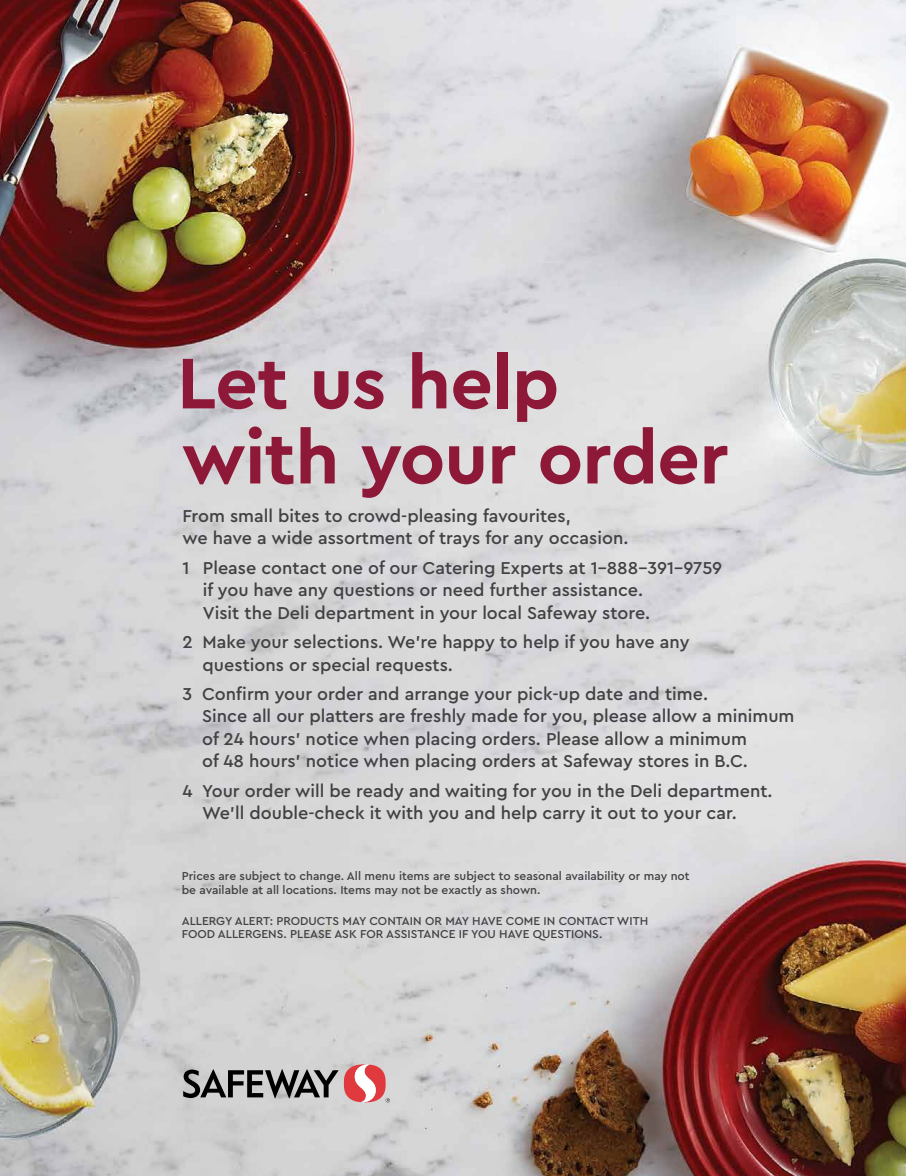
<style>
.page{position:relative;width:906px;height:1176px;background:#fff}
.page>*{position:absolute;margin:0;border:0;box-sizing:border-box;transform-origin:0 0}
.t1{font:700 75px/75px "Cera Pro";letter-spacing:-.01em;color:#8e1838}
.t2{font:500 18px/22.5px "Cera Pro";color:#414042}
.t3{font:500 12px/13.5px "Cera Pro";color:#414042}
</style>
<div class="page">
<img style="left:0;top:0;width:905px;height:1175px">
<svg style="left:183px;top:1068px;width:155px;height:29px;background:#7b7b7b"></svg>
<svg style="left:344px;top:1064px;width:46px;height:37px"></svg>
<h1 class="t1" style="left:177px;top:342px;width:552px">Let us help with your order</h1>
<p class="t2" style="left:182px;top:503px;width:447px">From small bites to crowd-pleasing favourites,<br>we have a wide assortment of trays for any occasion.</p>
<p class="t2" style="left:203px;top:555px;width:520px;text-indent:-21px">1 Please contact one of our Catering Experts at 1-888-391-9759 if you have any questions or need further assistance.<br>Visit the Deli department in your local Safeway store.</p>
<p class="t2" style="left:202px;top:629px;width:488px;text-indent:-20px">2 Make your selections. We’re happy to help if you have any questions or special requests.</p>
<p class="t2" style="left:202px;top:681px;width:593px;text-indent:-20px">3 Confirm your order and arrange your pick-up date and time.<br>Since all our platters are freshly made for you, please allow a minimum of 24 hours’ notice when placing orders. Please allow a minimum<br>of 48 hours’ notice when placing orders at Safeway stores in B.C.</p>
<p class="t2" style="left:202px;top:778px;width:571px;text-indent:-20px">4 Your order will be ready and waiting for you in the Deli department.<br>We’ll double-check it with you and help carry it out to your car.</p>
<p class="t3" style="left:182px;top:868px;width:509px">Prices are subject to change. All menu items are subject to seasonal availability or may not be available at all locations. Items may not be exactly as shown.</p>
<p class="t3" style="left:182px;top:913px;width:468px">ALLERGY ALERT: PRODUCTS MAY CONTAIN OR MAY HAVE COME IN CONTACT WITH<br>FOOD ALLERGENS. PLEASE ASK FOR ASSISTANCE IF YOU HAVE QUESTIONS.</p>
</div>
